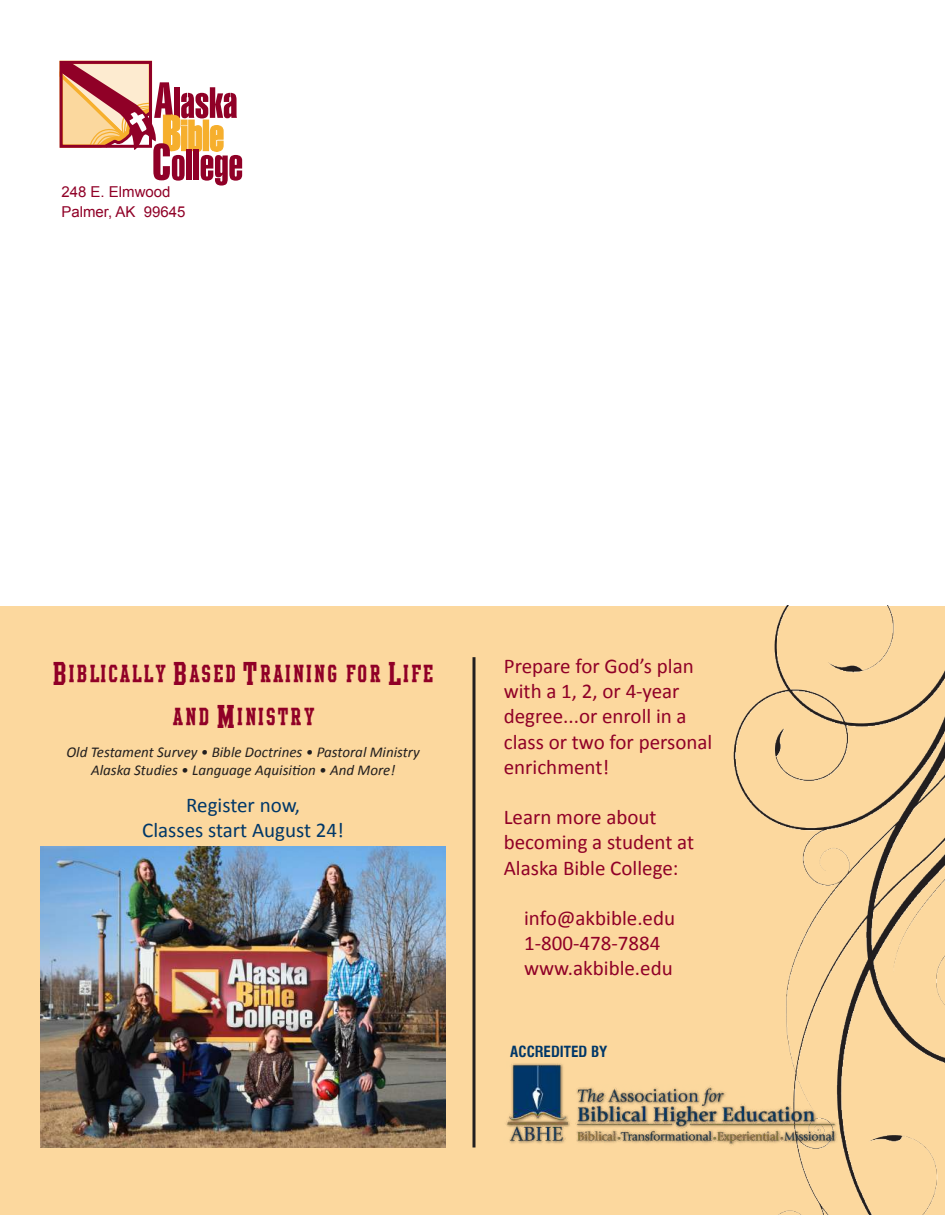
<style>
.page{position:relative;width:945px;height:1215px;background:#fff}
.page>*{position:absolute;margin:0;border:0;box-sizing:border-box;transform-origin:0 0}
.t1{font:36px/43.2px "Intramural Small Caps JL";color:#900027;text-align:center}
.t2{font:21px/25.2px "Calibri";color:#900027}
.t3{font:21px/25.2px "Calibri";color:#003768;text-align:center}
.t4{font:italic 15px/18px "Calibri";color:#221f1f;text-align:center}
.t5{font:15px/19.5px "Arial";color:#900027}
.t6{font:700 condensed 15px "Swiss 721 BT";color:#003768}
</style>
<div class="page">
<div style="left:0;top:606px;width:944px;height:609px;background:#fcd89e"></div>
<svg style="left:59px;top:60px;width:183px;height:126px"></svg>
<div style="left:186px;top:149px;width:6px;height:31px;background:#900027"></div>
<div style="left:194px;top:149px;width:5px;height:31px;background:#900027"></div>
<img style="left:119px;top:605px;width:826px;height:610px">
<img style="left:41px;top:847px;width:405px;height:301px">
<img style="left:504px;top:1061px;width:336px;height:87px">
<p class="t5" style="left:61px;top:183px;width:126px">248 E. Elmwood<br>Palmer, AK 99645</p>
<h1 class="t1" style="left:53px;top:651px;width:382px">Biblically Based Training for Life and Ministry</h1>
<p class="t4" style="left:66px;top:742px;width:355px">Old Testament Survey • Bible Doctrines • Pastoral Ministry<br>Alaska Studies • Language Aquisition • And More!</p>
<p class="t3" style="left:142px;top:793px;width:203px">Register now,<br>Classes start August 24!</p>
<p class="t2" style="left:504px;top:655px;width:210px">Prepare for God’s plan with a 1, 2, or 4-year degree...or enroll in a class or two for personal enrichment!</p>
<p class="t2" style="left:504px;top:806px;width:192px">Learn more about becoming a student at<br>Alaska Bible College:</p>
<p class="t2" style="left:524px;top:907px;width:153px">info@akbible.edu<br>1-800-478-7884 www.akbible.edu</p>
<p class="t6" style="left:510px;top:1043px;width:99px">ACCREDITED BY</p>
</div>
